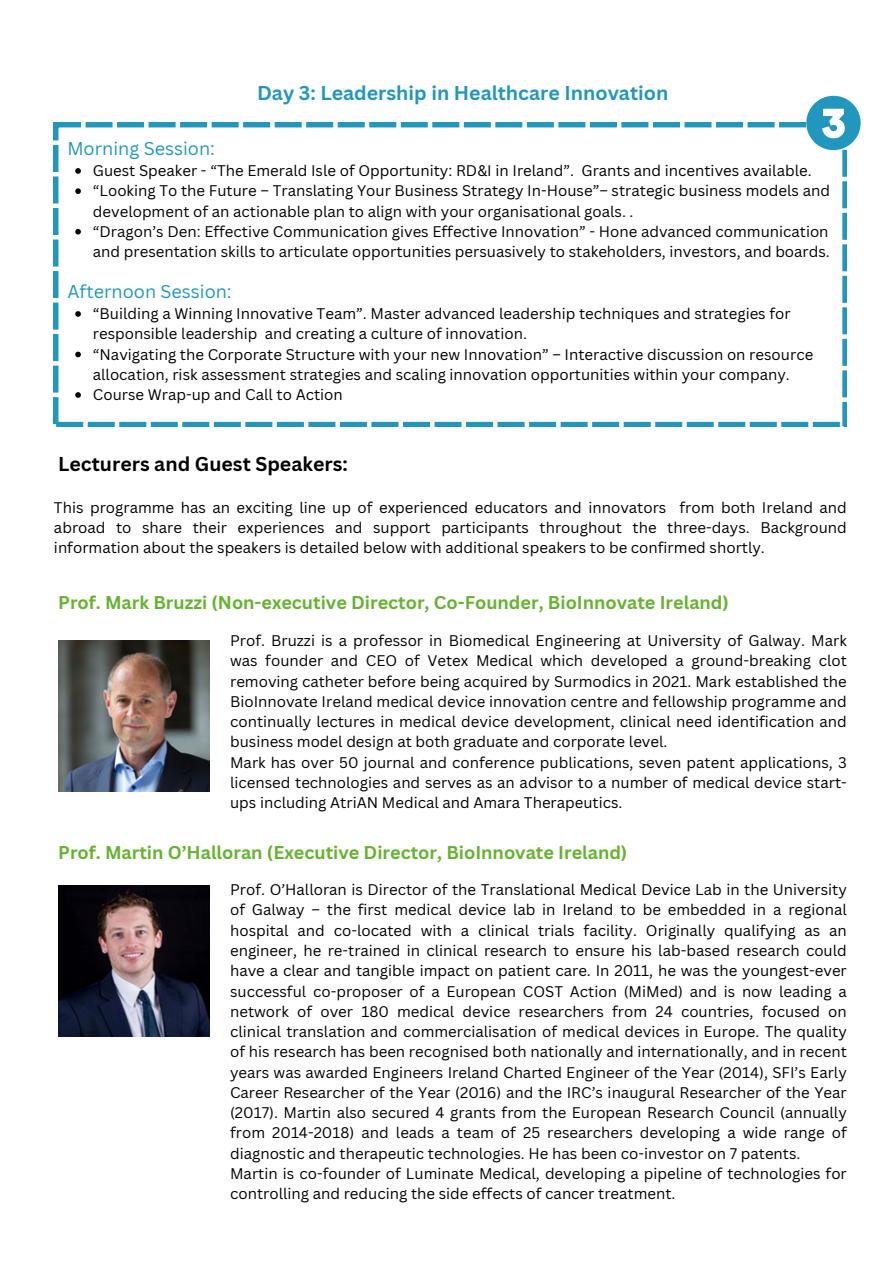
<style>
.page{position:relative;width:894px;height:1264px;background:#fff}
.page>*{position:absolute;margin:0;border:0;box-sizing:border-box;transform-origin:0 0}
.t1{font:700 19.5px "Canva Sans";color:#2197bd}
.t2{font:700 19.5px "Canva Sans";color:#000}
.t3{font:700 18px "Canva Sans";color:#65b32f}
.t4{font:18px "Canva Sans";color:#2197bd}
.t5{font:15px/20.2px "Canva Sans";color:#000}
</style>
<div class="page">
<svg style="left:54px;top:123px;width:792px;height:303px"></svg>
<svg style="left:806px;top:96px;width:54px;height:54px"></svg>
<img style="left:58px;top:640px;width:152px;height:152px">
<img style="left:58px;top:885px;width:152px;height:151px">
<svg style="left:75px;top:168px;width:6px;height:6px"></svg>
<svg style="left:75px;top:188px;width:6px;height:6px"></svg>
<svg style="left:75px;top:229px;width:6px;height:5px"></svg>
<svg style="left:75px;top:311px;width:6px;height:6px"></svg>
<svg style="left:75px;top:351px;width:6px;height:6px"></svg>
<svg style="left:75px;top:392px;width:6px;height:6px"></svg>
<h2 class="t1" style="left:257px;top:80px;width:412px">Day 3: Leadership in Healthcare Innovation</h2>
<p class="t4" style="left:67px;top:135px;width:149px">Morning Session:</p>
<p class="t5" style="left:93px;top:160px;width:720px">Guest Speaker - “The Emerald Isle of Opportunity: RD&amp;I in Ireland”. Grants and incentives available.</p>
<p class="t5" style="left:93px;top:180px;width:738px">“Looking To the Future – Translating Your Business Strategy In-House”– strategic business models and development of an actionable plan to align with your organisational goals. .</p>
<h2 class="t5" style="left:93px;top:221px;width:738px">“Dragon’s Den: Effective Communication gives Effective Innovation” - Hone advanced communication and presentation skills to articulate opportunities persuasively to stakeholders, investors, and boards.</h2>
<p class="t4" style="left:67px;top:278px;width:166px">Afternoon Session:</p>
<p class="t5" style="left:93px;top:303px;width:699px">“Building a Winning Innovative Team”. Master advanced leadership techniques and strategies for responsible leadership and creating a culture of innovation.</p>
<p class="t5" style="left:93px;top:343px;width:721px">“Navigating the Corporate Structure with your new Innovation” – Interactive discussion on resource allocation, risk assessment strategies and scaling innovation opportunities within your company.</p>
<h1 class="t5" style="left:93px;top:384px;width:251px">Course Wrap-up and Call to Action</h1>
<p class="t2" style="left:58px;top:450px;width:291px">Lecturers and Guest Speakers:</p>
<p class="t5" style="left:54px;top:497px;width:794px;text-align:justify">This programme has an exciting line up of experienced educators and innovators from both Ireland and abroad to share their experiences and support participants throughout the three-days. Background information about the speakers is detailed below with additional speakers to be confirmed shortly.</p>
<p class="t3" style="left:58px;top:590px;width:672px">Prof. Mark Bruzzi (Non-executive Director, Co-Founder, BioInnovate Ireland)</p>
<h1 class="t5" style="left:230px;top:630px;width:618px;text-align:justify">Prof. Bruzzi is a professor in Biomedical Engineering at University of Galway. Mark was founder and CEO of Vetex Medical which developed a ground-breaking clot removing catheter before being acquired by Surmodics in 2021. Mark established the BioInnovate Ireland medical device innovation centre and fellowship programme and continually lectures in medical device development, clinical need identification and business model design at both graduate and corporate level.</h1>
<p class="t5" style="left:230px;top:751px;width:618px;text-align:justify">Mark has over 50 journal and conference publications, seven patent applications, 3 licensed technologies and serves as an advisor to a number of medical device start&shy;ups including AtriAN Medical and Amara Therapeutics.</p>
<p class="t3" style="left:58px;top:840px;width:570px">Prof. Martin O’Halloran (Executive Director, BioInnovate Ireland)</p>
<h1 class="t5" style="left:230px;top:879px;width:618px;text-align:justify">Prof. O’Halloran is Director of the Translational Medical Device Lab in the University of Galway – the first medical device lab in Ireland to be embedded in a regional hospital and co-located with a clinical trials facility. Originally qualifying as an engineer, he re-trained in clinical research to ensure his lab-based research could have a clear and tangible impact on patient care. In 2011, he was the youngest-ever successful co-proposer of a European COST Action (MiMed) and is now leading a network of over 180 medical device researchers from 24 countries, focused on clinical translation and commercialisation of medical devices in Europe. The quality of his research has been recognised both nationally and internationally, and in recent years was awarded Engineers Ireland Charted Engineer of the Year (2014), SFI’s Early Career Researcher of the Year (2016) and the IRC’s inaugural Researcher of the Year (2017). Martin also secured 4 grants from the European Research Council (annually from 2014-2018) and leads a team of 25 researchers developing a wide range of diagnostic and therapeutic technologies. He has been co-investor on 7 patents.</h1>
<p class="t5" style="left:230px;top:1162px;width:618px">Martin is co-founder of Luminate Medical, developing a pipeline of technologies for controlling and reducing the side effects of cancer treatment.</p>
</div>
